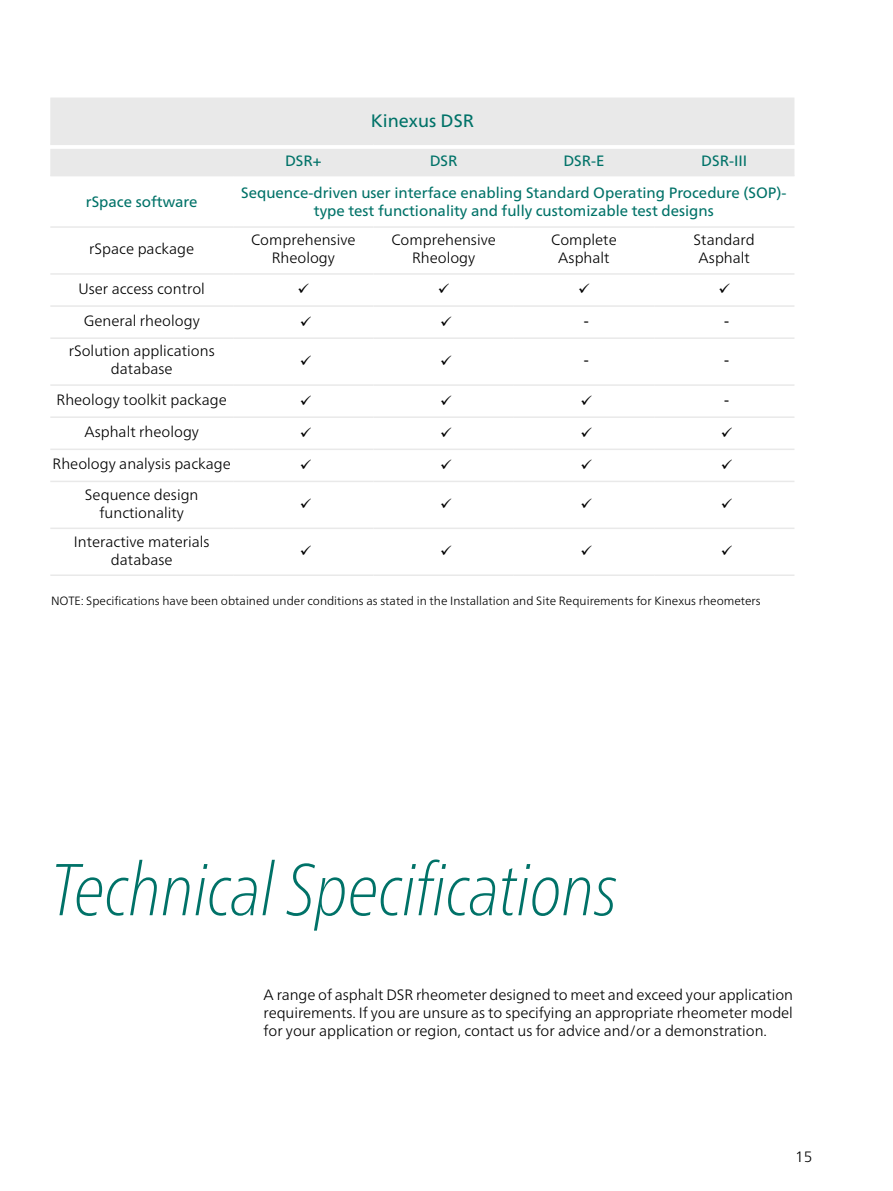
<style>
.page{position:relative;width:893px;height:1191px;background:#fff}
.page>*{position:absolute;margin:0;border:0;box-sizing:border-box;transform-origin:0 0}
.t1{font:italic 100 condensed 73.35px "Frutiger Neue LTW1 G";color:#007268}
.Tabellenkopf_groß_n{font:18px "Frutiger Neue LTW1 G";color:#007268}
.Fließtext_en_n{font:300 15px/18px "Frutiger Neue LTW1 G";color:#000;text-align:center}
.t2{font:15px/18px "Frutiger Neue LTW1 G";color:#007268;text-align:center}
.Fließtext_en_n-2{font:15px "Frutiger Neue LTW1 G";color:#000}
.Bildunterschrift_n{font:300 12px "Frutiger Neue LTW1 G";color:#000}
</style>
<div class="page">
<div style="left:50px;top:98px;width:744px;height:77px;background:#e9e9e9"></div>
<hr style="left:50px;top:144px;width:183px;height:1px;background:#e9e9e9">
<hr style="left:233px;top:144px;width:140px;height:1px;background:#e9e9e9">
<hr style="left:373px;top:144px;width:141px;height:1px;background:#e9e9e9">
<hr style="left:514px;top:144px;width:140px;height:1px;background:#e9e9e9">
<hr style="left:654px;top:144px;width:140px;height:1px;background:#e9e9e9">
<hr style="left:233px;top:175px;width:140px;height:1px;background:#e9e9e9">
<hr style="left:373px;top:175px;width:141px;height:1px;background:#e9e9e9">
<hr style="left:514px;top:175px;width:140px;height:1px;background:#e9e9e9">
<hr style="left:654px;top:175px;width:140px;height:1px;background:#e9e9e9">
<hr style="left:50px;top:175px;width:183px;height:1px;background:#e9e9e9">
<hr style="left:50px;top:226px;width:183px;height:2px;background:#e9e9e9">
<hr style="left:233px;top:226px;width:140px;height:2px;background:#e9e9e9">
<hr style="left:373px;top:226px;width:141px;height:2px;background:#e9e9e9">
<hr style="left:514px;top:226px;width:140px;height:2px;background:#e9e9e9">
<hr style="left:654px;top:226px;width:140px;height:2px;background:#e9e9e9">
<hr style="left:50px;top:273px;width:183px;height:2px;background:#e9e9e9">
<hr style="left:233px;top:273px;width:140px;height:2px;background:#e9e9e9">
<hr style="left:373px;top:273px;width:141px;height:2px;background:#e9e9e9">
<hr style="left:514px;top:273px;width:140px;height:2px;background:#e9e9e9">
<hr style="left:654px;top:273px;width:140px;height:2px;background:#e9e9e9">
<hr style="left:50px;top:305px;width:183px;height:2px;background:#e9e9e9">
<hr style="left:233px;top:305px;width:140px;height:2px;background:#e9e9e9">
<hr style="left:373px;top:305px;width:141px;height:2px;background:#e9e9e9">
<hr style="left:514px;top:305px;width:140px;height:2px;background:#e9e9e9">
<hr style="left:654px;top:305px;width:140px;height:2px;background:#e9e9e9">
<hr style="left:50px;top:337px;width:183px;height:2px;background:#e9e9e9">
<hr style="left:233px;top:337px;width:140px;height:2px;background:#e9e9e9">
<hr style="left:373px;top:337px;width:141px;height:2px;background:#e9e9e9">
<hr style="left:514px;top:337px;width:140px;height:2px;background:#e9e9e9">
<hr style="left:654px;top:337px;width:140px;height:2px;background:#e9e9e9">
<hr style="left:50px;top:384px;width:183px;height:2px;background:#e9e9e9">
<hr style="left:233px;top:384px;width:140px;height:2px;background:#e9e9e9">
<hr style="left:373px;top:384px;width:141px;height:2px;background:#e9e9e9">
<hr style="left:514px;top:384px;width:140px;height:2px;background:#e9e9e9">
<hr style="left:654px;top:384px;width:140px;height:2px;background:#e9e9e9">
<hr style="left:50px;top:416px;width:183px;height:2px;background:#e9e9e9">
<hr style="left:233px;top:416px;width:140px;height:2px;background:#e9e9e9">
<hr style="left:373px;top:416px;width:141px;height:2px;background:#e9e9e9">
<hr style="left:514px;top:416px;width:140px;height:2px;background:#e9e9e9">
<hr style="left:654px;top:416px;width:140px;height:2px;background:#e9e9e9">
<hr style="left:50px;top:448px;width:183px;height:2px;background:#e9e9e9">
<hr style="left:233px;top:448px;width:140px;height:2px;background:#e9e9e9">
<hr style="left:373px;top:448px;width:141px;height:2px;background:#e9e9e9">
<hr style="left:514px;top:448px;width:140px;height:2px;background:#e9e9e9">
<hr style="left:654px;top:448px;width:140px;height:2px;background:#e9e9e9">
<hr style="left:50px;top:480px;width:183px;height:2px;background:#e9e9e9">
<hr style="left:233px;top:480px;width:140px;height:2px;background:#e9e9e9">
<hr style="left:373px;top:480px;width:141px;height:2px;background:#e9e9e9">
<hr style="left:514px;top:480px;width:140px;height:2px;background:#e9e9e9">
<hr style="left:654px;top:480px;width:140px;height:2px;background:#e9e9e9">
<hr style="left:50px;top:527px;width:183px;height:2px;background:#e9e9e9">
<hr style="left:233px;top:527px;width:140px;height:2px;background:#e9e9e9">
<hr style="left:373px;top:527px;width:141px;height:2px;background:#e9e9e9">
<hr style="left:514px;top:527px;width:140px;height:2px;background:#e9e9e9">
<hr style="left:654px;top:527px;width:140px;height:2px;background:#e9e9e9">
<hr style="left:50px;top:574px;width:183px;height:2px;background:#e9e9e9">
<hr style="left:233px;top:574px;width:140px;height:2px;background:#e9e9e9">
<hr style="left:373px;top:574px;width:141px;height:2px;background:#e9e9e9">
<hr style="left:514px;top:574px;width:140px;height:2px;background:#e9e9e9">
<hr style="left:654px;top:574px;width:140px;height:2px;background:#e9e9e9">
<p class="Tabellenkopf_groß_n" style="left:371px;top:110px;width:105px">Kinexus DSR</p>
<p class="t2" style="left:285px;top:152px;width:38px">DSR+</p>
<p class="t2" style="left:430px;top:152px;width:29px">DSR</p>
<p class="t2" style="left:563px;top:152px;width:43px">DSR-E</p>
<p class="t2" style="left:701px;top:152px;width:48px">DSR-III</p>
<p class="t2" style="left:86px;top:193px;width:113px">rSpace software</p>
<p class="t2" style="left:241px;top:184px;width:547px">Sequence-driven user interface enabling Standard Operating Procedure (SOP)- type test functionality and fully customizable test designs</p>
<p class="Fließtext_en_n" style="left:89px;top:240px;width:106px">rSpace package</p>
<p class="Fließtext_en_n" style="left:251px;top:231px;width:106px">Comprehensive<br>Rheology</p>
<p class="Fließtext_en_n" style="left:391px;top:231px;width:106px">Comprehensive<br>Rheology</p>
<p class="Fließtext_en_n" style="left:551px;top:231px;width:67px">Complete<br>Asphalt</p>
<p class="Fließtext_en_n" style="left:694px;top:231px;width:63px">Standard<br>Asphalt</p>
<p class="Fließtext_en_n" style="left:78px;top:279px;width:128px">User access control</p>
<p class="Fließtext_en_n" style="left:84px;top:311px;width:118px">General rheology</p>
<p class="Fließtext_en_n-2" style="left:584px;top:312px;width:7px">-</p>
<p class="Fließtext_en_n-2" style="left:724px;top:312px;width:7px">-</p>
<p class="Fließtext_en_n" style="left:69px;top:342px;width:147px">rSolution applications database</p>
<p class="Fließtext_en_n-2" style="left:584px;top:351px;width:7px">-</p>
<p class="Fließtext_en_n-2" style="left:724px;top:351px;width:7px">-</p>
<p class="Fließtext_en_n" style="left:57px;top:390px;width:172px">Rheology toolkit package</p>
<p class="Fließtext_en_n-2" style="left:724px;top:391px;width:7px">-</p>
<p class="Fließtext_en_n" style="left:84px;top:423px;width:116px">Asphalt rheology</p>
<p class="Fließtext_en_n" style="left:53px;top:455px;width:180px">Rheology analysis package</p>
<p class="Fließtext_en_n" style="left:85px;top:485px;width:115px">Sequence design functionality</p>
<p class="Fließtext_en_n" style="left:74px;top:532px;width:137px">Interactive materials database</p>
<p class="Bildunterschrift_n" style="left:51px;top:593px;width:711px">NOTE: Specifications have been obtained under conditions as stated in the Installation and Site Requirements for Kinexus rheometers</p>
<p class="t1" style="left:51px;top:836px;width:568px">Technical Specifications</p>
<p class="Fließtext_en_n" style="left:264px;top:985px;width:531px;text-align:justify">A range of asphalt DSR rheometer designed to meet and exceed your application requirements. If you are unsure as to specifying an appropriate rheometer model for your application or region, contact us for advice and/or a demonstration.</p>
<p class="Fließtext_en_n" style="left:795px;top:1147px;width:19px">15</p>
</div>
